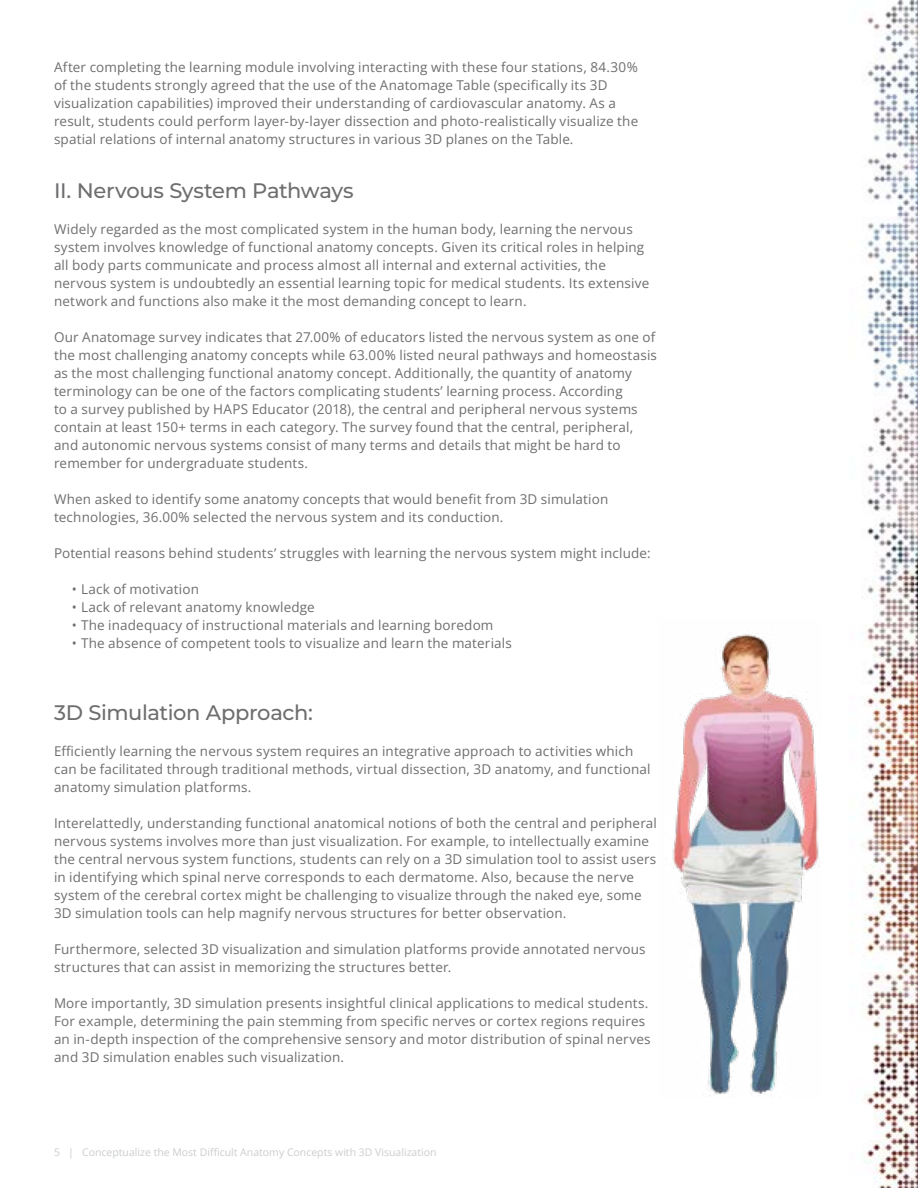
<style>
.page{position:relative;width:918px;height:1188px;background:#fff}
.page>*{position:absolute;margin:0;border:0;box-sizing:border-box;transform-origin:0 0}
.t1{font:100 21px "Montserrat";letter-spacing:-.015em;color:#6e6e70}
.t2{font:13.5px/18px "Open Sans";letter-spacing:.01em;color:#6e6e70}
.t3{font:10.5px "Open Sans";color:#cbcdce}
</style>
<div class="page">
<img style="left:861px;top:0;width:57px;height:1188px">
<img style="left:672px;top:632px;width:147px;height:466px">
<p class="t2" style="left:54px;top:58px;width:586px">After completing the learning module involving interacting with these four stations, 84.30% of the students strongly agreed that the use of the Anatomage Table (specifically its 3D visualization capabilities) improved their understanding of cardiovascular anatomy. As a result, students could perform layer-by-layer dissection and photo-realistically visualize the spatial relations of internal anatomy structures in various 3D planes on the Table.</p>
<h1 class="t1" style="left:54px;top:177px;width:301px">II. Nervous System Pathways</h1>
<p class="t2" style="left:54px;top:220px;width:597px">Widely regarded as the most complicated system in the human body, learning the nervous system involves knowledge of functional anatomy concepts. Given its critical roles in helping all body parts communicate and process almost all internal and external activities, the nervous system is undoubtedly an essential learning topic for medical students. Its extensive network and functions also make it the most demanding concept to learn.</p>
<p class="t2" style="left:54px;top:328px;width:604px">Our Anatomage survey indicates that 27.00% of educators listed the nervous system as one of the most challenging anatomy concepts while 63.00% listed neural pathways and homeostasis as the most challenging functional anatomy concept. Additionally, the quantity of anatomy terminology can be one of the factors complicating students’ learning process. According<br>to a survey published by HAPS Educator (2018), the central and peripheral nervous systems contain at least 150+ terms in each category. The survey found that the central, peripheral, and autonomic nervous systems consist of many terms and details that might be hard to remember for undergraduate students.</p>
<p class="t2" style="left:54px;top:490px;width:556px">When asked to identify some anatomy concepts that would benefit from 3D simulation technologies, 36.00% selected the nervous system and its conduction.</p>
<p class="t2" style="left:54px;top:544px;width:598px">Potential reasons behind students’ struggles with learning the nervous system might include:</p>
<p class="t2" style="left:72px;top:580px;width:129px">• Lack of motivation</p>
<p class="t2" style="left:72px;top:598px;width:244px">• Lack of relevant anatomy knowledge</p>
<p class="t2" style="left:72px;top:616px;width:423px">• The inadequacy of instructional materials and learning boredom</p>
<p class="t2" style="left:72px;top:634px;width:441px">• The absence of competent tools to visualize and learn the materials</p>
<h1 class="t1" style="left:54px;top:699px;width:260px">3D Simulation Approach:</h1>
<p class="t2" style="left:54px;top:742px;width:598px">Efficiently learning the nervous system requires an integrative approach to activities which can be facilitated through traditional methods, virtual dissection, 3D anatomy, and functional anatomy simulation platforms.</p>
<p class="t2" style="left:54px;top:814px;width:605px">Interelattedly, understanding functional anatomical notions of both the central and peripheral nervous systems involves more than just visualization. For example, to intellectually examine the central nervous system functions, students can rely on a 3D simulation tool to assist users in identifying which spinal nerve corresponds to each dermatome. Also, because the nerve system of the cerebral cortex might be challenging to visualize through the naked eye, some 3D simulation tools can help magnify nervous structures for better observation.</p>
<p class="t2" style="left:54px;top:940px;width:593px">Furthermore, selected 3D visualization and simulation platforms provide annotated nervous structures that can assist in memorizing the structures better.</p>
<p class="t2" style="left:54px;top:994px;width:598px">More importantly, 3D simulation presents insightful clinical applications to medical students.<br>For example, determining the pain stemming from specific nerves or cortex regions requires an in-depth inspection of the comprehensive sensory and motor distribution of spinal nerves and 3D simulation enables such visualization.</p>
<p class="t3" style="left:54px;top:1145px;width:384px">5 | Conceptualize the Most Difficult Anatomy Concepts with 3D Visualization</p>
</div>
